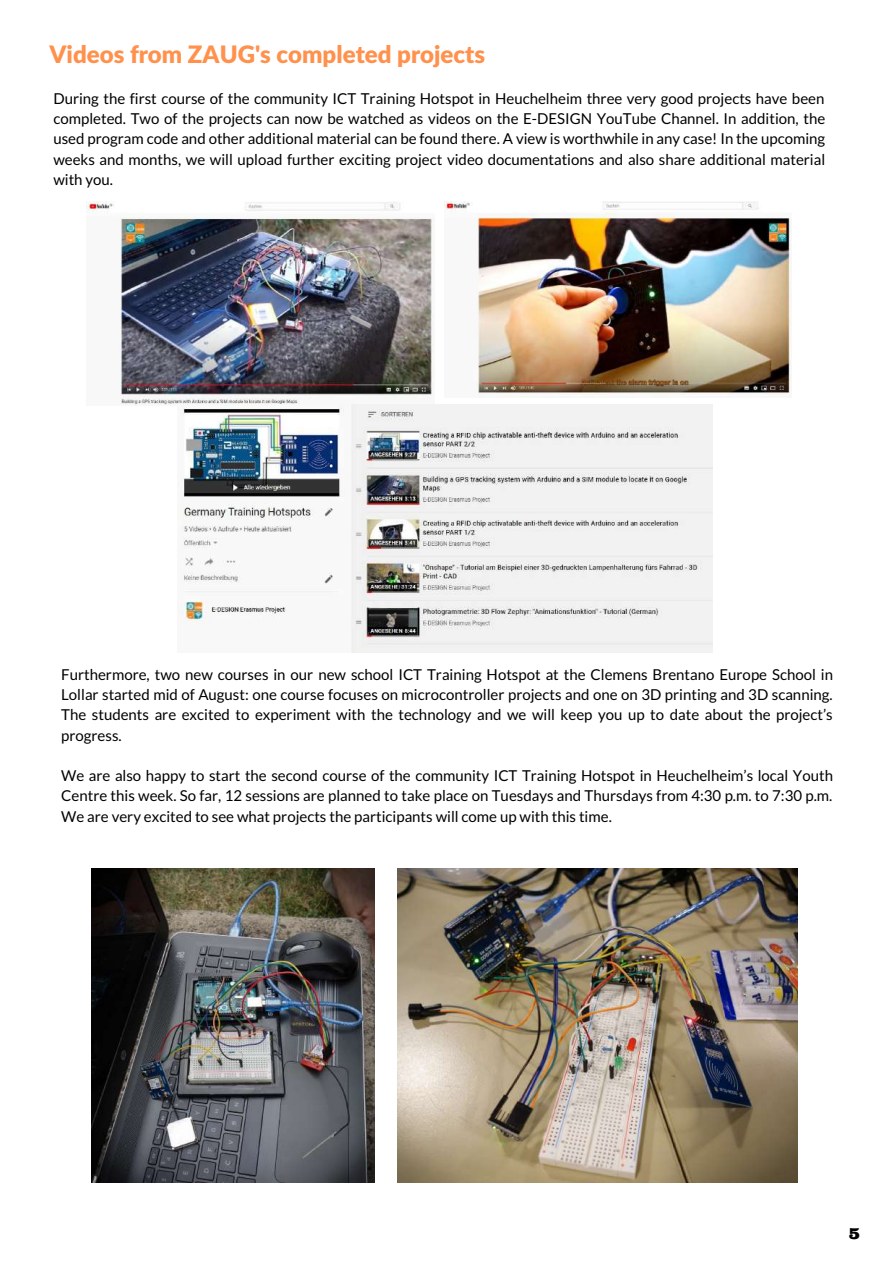
<style>
.page{position:relative;width:894px;height:1264px;background:#fff}
.page>*{position:absolute;margin:0;border:0;box-sizing:border-box;transform-origin:0 0}
.t1{font:900 24px "Lato Latin";color:#ff914d}
.t2{font:15px/20.2px "Lato";color:#000;text-align:justify}
.t3{font:15px "Ultra";color:#000}
</style>
<div class="page">
<img style="left:86px;top:201px;width:347px;height:204px">
<img style="left:444px;top:201px;width:347px;height:196px">
<img style="left:177px;top:404px;width:535px;height:248px">
<img style="left:92px;top:868px;width:282px;height:314px">
<img style="left:397px;top:868px;width:400px;height:314px">
<h1 class="t1" style="left:49px;top:44px;width:437px">Videos from ZAUG's completed projects</h1>
<p class="t2" style="left:53px;top:88px;width:773px">During the first course of the community ICT Training Hotspot in Heuchelheim three very good projects have been completed. Two of the projects can now be watched as videos on the E-DESIGN YouTube Channel. In addition, the used program code and other additional material can be found there. A view is worthwhile in any case! In the upcoming weeks and months, we will upload further exciting project video documentations and also share additional material with you.</p>
<p class="t2" style="left:61px;top:664px;width:773px">Furthermore, two new courses in our new school ICT Training Hotspot at the Clemens Brentano Europe School in Lollar started mid of August: one course focuses on microcontroller projects and one on 3D printing and 3D scanning.<br>The students are excited to experiment with the technology and we will keep you up to date about the project’s progress.</p>
<p class="t2" style="left:61px;top:765px;width:773px">We are also happy to start the second course of the community ICT Training Hotspot in Heuchelheim’s local Youth Centre this week. So far, 12 sessions are planned to take place on Tuesdays and Thursdays from 4:30 p.m. to 7:30 p.m.<br>We are very excited to see what projects the participants will come up with this time.</p>
<p class="t3" style="left:848px;top:1224px;width:12px">5</p>
</div>
